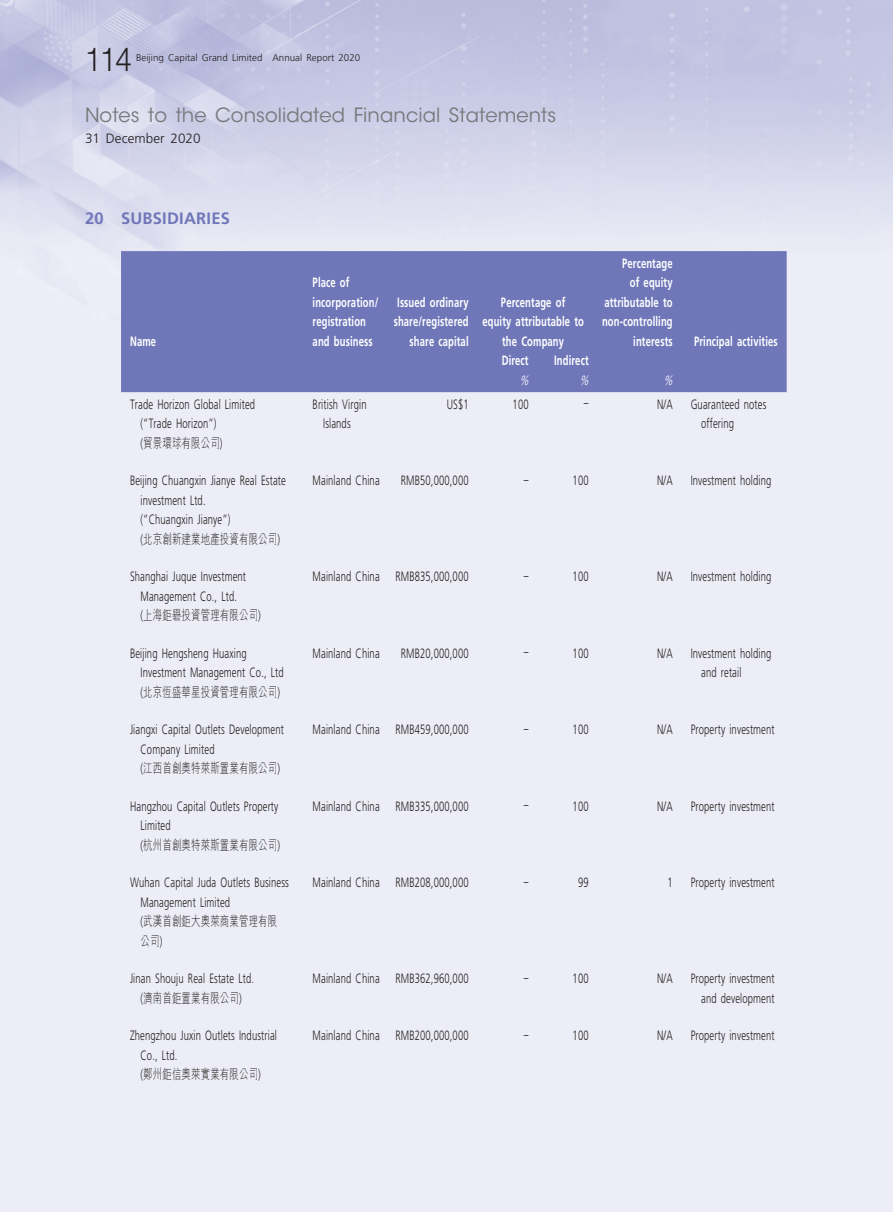
<style>
.page{position:relative;width:893px;height:1212px;background:#fff}
.page>*{position:absolute;margin:0;border:0;box-sizing:border-box;transform-origin:0 0}
.t1{font:300 33px "Helvetica Neue LT Std";color:#231f20;scale:.9 1}
.t2{font:19.5px "ITC Avant Garde Std";letter-spacing:.005em;color:#76787b}
._03_H1{font:700 16.5px "Frutiger LT Std";letter-spacing:.015em;color:#6f77b9}
._15_Table_Stub{font:300 13.5px/19.5px "Frutiger LT Std";letter-spacing:.015em;color:#231f20;scale:.7 1}
._01_Body_Text{font:300 13.5px/19.5px "Frutiger LT Std";letter-spacing:.015em;color:#231f20;scale:.7 1}
._01_Body_Text-2{font:700 13.5px/19.5px "Frutiger LT Std";letter-spacing:.015em;color:#fff;text-align:right;scale:.7 1}
._15_Table_Stub-2{font:300 13.5px "Frutiger LT Std";letter-spacing:.015em;color:#231f20}
._15_Table_Stub-3{font:700 13.5px "Frutiger LT Std";color:#fff;scale:.7 1}
._01_Body_Text-3{font:italic 300 13.5px "Frutiger LT Std";color:#fff;scale:.7 1}
.t3{font:300 9.75px "Frutiger LT Std";letter-spacing:.005em;color:#231f20}
.s1{font-family:"M Hei HK"}
</style>
<div class="page">
<div style="left:121px;top:251px;width:666px;height:141px;background:#6f77b9"></div>
<h1 class="t1" style="left:85px;top:39px;width:54px">114</h1>
<h2 class="t2" style="left:85px;top:103px;width:473px">Notes to the Consolidated Financial Statements</h2>
<p class="_15_Table_Stub-2" style="left:85px;top:131px;width:117px">31 December 2020</p>
<p class="t3" style="left:136px;top:52px;width:226px">Beijing Capital Grand Limited Annual Report 2020</p>
<p class="_03_H1" style="left:85px;top:209px;width:146px">20 SUBSIDIARIES</p>
<p class="_15_Table_Stub-3" style="left:130px;top:333px;width:39px">Name</p>
<p class="_01_Body_Text-2" style="left:313px;top:273px;width:95px;text-align:left">Place of incorporation/ registration and business</p>
<p class="_01_Body_Text-2" style="left:394px;top:292px;width:109px">Issued ordinary share/registered share capital</p>
<p class="_01_Body_Text-2" style="left:482px;top:292px;width:147px;text-align:center">Percentage of<br>equity attributable to the Company</p>
<p class="_01_Body_Text-2" style="left:602px;top:253px;width:102px">Percentage<br>of equity attributable to non-controlling interests</p>
<p class="_01_Body_Text-2" style="left:502px;top:351px;width:40px">Direct</p>
<p class="_01_Body_Text-2" style="left:554px;top:351px;width:51px">Indirect</p>
<p class="_01_Body_Text-3" style="left:519px;top:372px;width:21px">%</p>
<p class="_01_Body_Text-3" style="left:579px;top:372px;width:21px">%</p>
<p class="_01_Body_Text-3" style="left:663px;top:372px;width:21px">%</p>
<p class="_01_Body_Text-2" style="left:694px;top:331px;width:121px">Principal activities</p>
<p class="_15_Table_Stub" style="left:141px;top:394px;width:165px;text-indent:-10px">Trade Horizon Global Limited (“Trade Horizon”)<br>(<span class="s1">貿景環球有限公司</span>)</p>
<p class="_01_Body_Text" style="left:313px;top:394px;width:79px;text-align:center">British Virgin<br>Islands</p>
<p class="_01_Body_Text" style="left:447px;top:394px;width:33px">US$1</p>
<p class="_01_Body_Text" style="left:513px;top:394px;width:24px">100</p>
<p class="_01_Body_Text" style="left:584px;top:393px;width:8px">–</p>
<p class="_01_Body_Text" style="left:657px;top:394px;width:24px">N/A</p>
<p class="_01_Body_Text" style="left:701px;top:394px;width:95px;text-indent:-10px">Guaranteed notes offering</p>
<p class="_15_Table_Stub" style="left:141px;top:471px;width:209px;text-indent:-10px">Beijing Chuangxin Jianye Real Estate investment Ltd.<br>(“Chuangxin Jianye”)<br>(<span class="s1">北京創新建業地產投資有限公司</span>)</p>
<p class="_01_Body_Text" style="left:313px;top:471px;width:97px">Mainland China</p>
<p class="_01_Body_Text" style="left:401px;top:471px;width:98px">RMB50,000,000</p>
<p class="_01_Body_Text" style="left:524px;top:470px;width:8px">–</p>
<p class="_01_Body_Text" style="left:573px;top:471px;width:24px">100</p>
<p class="_01_Body_Text" style="left:657px;top:471px;width:24px">N/A</p>
<p class="_01_Body_Text" style="left:691px;top:471px;width:117px">Investment holding</p>
<p class="_15_Table_Stub" style="left:141px;top:567px;width:173px;text-indent:-10px">Shanghai Juque Investment<br>Management Co., Ltd.<br>(<span class="s1">上海鉅礐投資管理有限公司</span>)</p>
<p class="_01_Body_Text" style="left:313px;top:567px;width:97px">Mainland China</p>
<p class="_01_Body_Text" style="left:395px;top:567px;width:106px">RMB835,000,000</p>
<p class="_01_Body_Text" style="left:524px;top:566px;width:8px">–</p>
<p class="_01_Body_Text" style="left:573px;top:567px;width:24px">100</p>
<p class="_01_Body_Text" style="left:657px;top:567px;width:24px">N/A</p>
<p class="_01_Body_Text" style="left:691px;top:567px;width:117px">Investment holding</p>
<p class="_15_Table_Stub" style="left:141px;top:643px;width:206px;text-indent:-10px">Beijing Hengsheng Huaxing<br>Investment Management Co., Ltd (<span class="s1">北京恆盛華星投資管理有限公司</span>)</p>
<p class="_01_Body_Text" style="left:313px;top:643px;width:97px">Mainland China</p>
<p class="_01_Body_Text" style="left:401px;top:643px;width:98px">RMB20,000,000</p>
<p class="_01_Body_Text" style="left:524px;top:642px;width:8px">–</p>
<p class="_01_Body_Text" style="left:573px;top:643px;width:24px">100</p>
<p class="_01_Body_Text" style="left:657px;top:643px;width:24px">N/A</p>
<p class="_01_Body_Text" style="left:701px;top:643px;width:102px;text-indent:-10px">Investment holding and retail</p>
<p class="_15_Table_Stub" style="left:141px;top:720px;width:206px;text-indent:-10px">Jiangxi Capital Outlets Development<br>Company Limited<br>(<span class="s1">江西首創奧特萊斯置業有限公司</span>)</p>
<p class="_01_Body_Text" style="left:313px;top:720px;width:97px">Mainland China</p>
<p class="_01_Body_Text" style="left:395px;top:720px;width:106px">RMB459,000,000</p>
<p class="_01_Body_Text" style="left:524px;top:719px;width:8px">–</p>
<p class="_01_Body_Text" style="left:573px;top:720px;width:24px">100</p>
<p class="_01_Body_Text" style="left:657px;top:720px;width:24px">N/A</p>
<p class="_01_Body_Text" style="left:691px;top:720px;width:122px">Property investment</p>
<p class="_15_Table_Stub" style="left:141px;top:796px;width:201px;text-indent:-10px">Hangzhou Capital Outlets Property<br>Limited<br>(<span class="s1">杭州首創奧特萊斯置業有限公司</span>)</p>
<p class="_01_Body_Text" style="left:313px;top:796px;width:97px">Mainland China</p>
<p class="_01_Body_Text" style="left:395px;top:796px;width:106px">RMB335,000,000</p>
<p class="_01_Body_Text" style="left:524px;top:795px;width:8px">–</p>
<p class="_01_Body_Text" style="left:573px;top:796px;width:24px">100</p>
<p class="_01_Body_Text" style="left:657px;top:796px;width:24px">N/A</p>
<p class="_01_Body_Text" style="left:691px;top:796px;width:122px">Property investment</p>
<p class="_15_Table_Stub" style="left:141px;top:873px;width:213px;text-indent:-10px">Wuhan Capital Juda Outlets Business<br>Management Limited<br>(<span class="s1">武漢首創鉅大奧萊商業管理有限公司</span>)</p>
<p class="_01_Body_Text" style="left:313px;top:873px;width:97px">Mainland China</p>
<p class="_01_Body_Text" style="left:395px;top:873px;width:106px">RMB208,000,000</p>
<p class="_01_Body_Text" style="left:524px;top:872px;width:8px">–</p>
<p class="_01_Body_Text" style="left:578px;top:873px;width:17px">99</p>
<p class="_01_Body_Text" style="left:667px;top:873px;width:9px">1</p>
<p class="_01_Body_Text" style="left:691px;top:873px;width:122px">Property investment</p>
<p class="_15_Table_Stub" style="left:130px;top:969px;width:179px;text-align:center">Jinan Shouju Real Estate Ltd. (<span class="s1">濟南首鉅置業有限公司</span>)</p>
<p class="_01_Body_Text" style="left:313px;top:969px;width:97px">Mainland China</p>
<p class="_01_Body_Text" style="left:395px;top:969px;width:106px">RMB362,960,000</p>
<p class="_01_Body_Text" style="left:524px;top:968px;width:8px">–</p>
<p class="_01_Body_Text" style="left:573px;top:969px;width:24px">100</p>
<p class="_01_Body_Text" style="left:657px;top:969px;width:24px">N/A</p>
<p class="_01_Body_Text" style="left:691px;top:969px;width:122px;text-align:right">Property investment and development</p>
<p class="_15_Table_Stub" style="left:141px;top:1026px;width:196px;text-indent:-10px">Zhengzhou Juxin Outlets Industrial<br>Co., Ltd.<br>(<span class="s1">鄭州鉅信奧萊實業有限公司</span>)</p>
<p class="_01_Body_Text" style="left:313px;top:1026px;width:97px">Mainland China</p>
<p class="_01_Body_Text" style="left:395px;top:1026px;width:106px">RMB200,000,000</p>
<p class="_01_Body_Text" style="left:524px;top:1025px;width:8px">–</p>
<p class="_01_Body_Text" style="left:573px;top:1026px;width:24px">100</p>
<p class="_01_Body_Text" style="left:657px;top:1026px;width:24px">N/A</p>
<p class="_01_Body_Text" style="left:691px;top:1026px;width:122px">Property investment</p>
</div>
